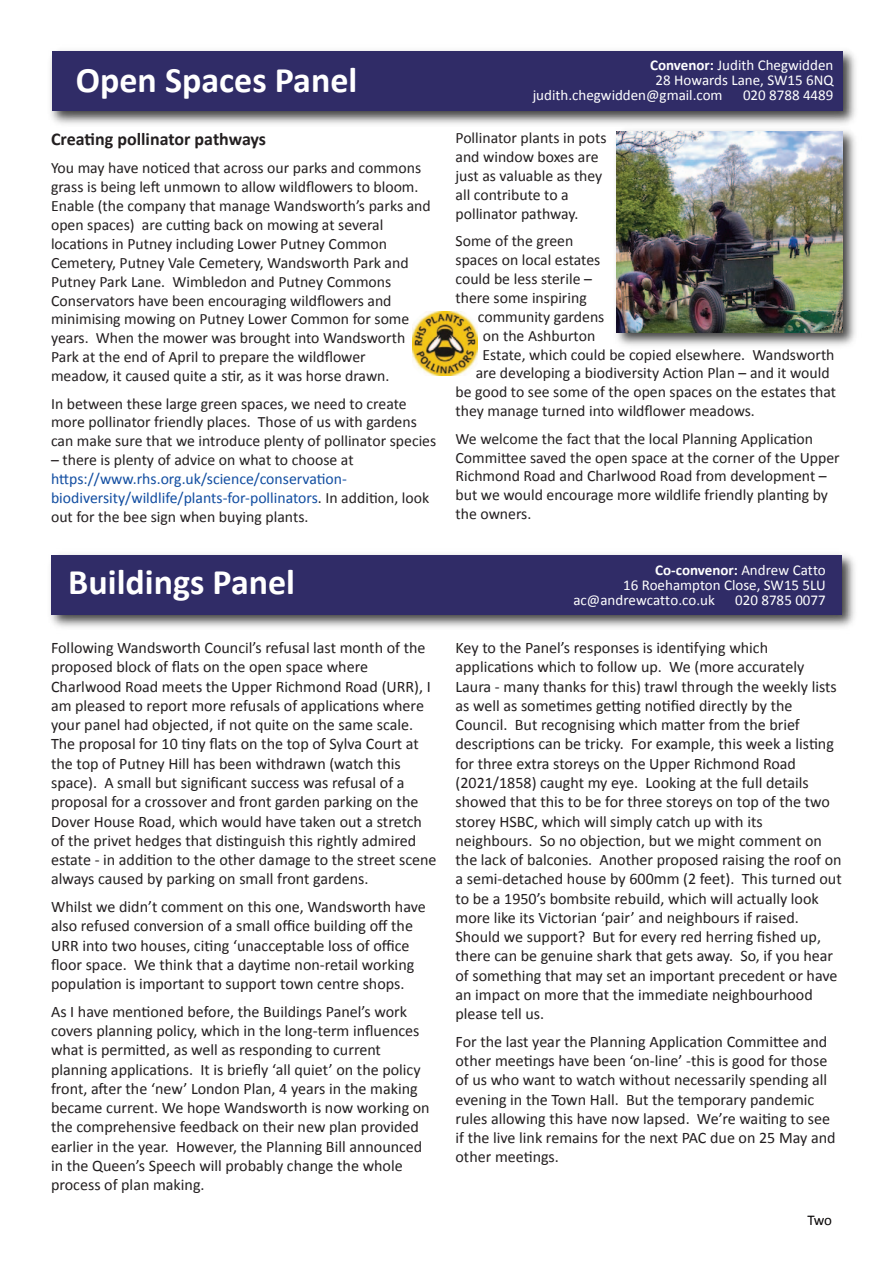
<style>
.page{position:relative;width:893px;height:1263px;background:#fff}
.page>*{position:absolute;margin:0;border:0;box-sizing:border-box;transform-origin:0 0}
.t1{font:700 36px "Calibri";color:#fff}
.t2{font:700 18px "Calibri";color:#231f20}
.t3{font:700 16.2px "Calibri";color:#fff}
.t4{font:16.2px "Calibri";color:#fff}
.t5{font:16.05px/19.2px "Calibri";color:#231f20}
.t6{font:15.75px/18.9px "Calibri";color:#231f20}
.t7{font:15.75px/18.9px "Calibri";color:#114da1}
.t8{font:15px/15px "Calibri";color:#fff}
.t9{font:700 15px "Calibri";color:#fff}
.t10{font:14.85px "Calibri";color:#080505}
.s1{color:#231f20}
.s2{font-weight:700}
.s3{font-weight:400}
</style>
<div class="page">
<img style="left:50px;top:50px;width:806px;height:75px">
<div style="left:52px;top:51px;width:791px;height:60px;background:#302c67"></div>
<img style="left:50px;top:554px;width:805px;height:73px">
<div style="left:51px;top:555px;width:791px;height:59px;background:#302c67"></div>
<img style="left:616px;top:130px;width:240px;height:216px">
<img style="left:617px;top:131px;width:226px;height:201px">
<img style="left:413px;top:311px;width:64px;height:65px">
<p class="t1" style="left:76px;top:65px;width:283px">Open Spaces Panel</p>
<p class="t2" style="left:51px;top:131px;width:217px">Creating pollinator pathways</p>
<p class="t6" style="left:51px;top:160px;width:381px">You may have noticed that across our parks and commons grass is being left unmown to allow wildflowers to bloom.<br>Enable (the company that manage Wandsworth’s parks and open spaces) are cutting back on mowing at several locations in Putney including Lower Putney Common Cemetery, Putney Vale Cemetery, Wandsworth Park and Putney Park Lane. Wimbledon and Putney Commons Conservators have been encouraging wildflowers and minimising mowing on Putney Lower Common for some years. When the mower was brought into Wandsworth Park at the end of April to prepare the wildflower<br>meadow, it caused quite a stir, as it was horse drawn.</p>
<p class="t6" style="left:51px;top:395px;width:387px">In between these large green spaces, we need to create more pollinator friendly places. Those of us with gardens can make sure that we introduce plenty of pollinator species</p>
<p class="t7" style="left:51px;top:452px;width:380px"><span class="s1">– there is plenty of advice on what to choose at </span>https://www.rhs.org.uk/science/conservation‐ biodiversity/wildlife/plants‐for‐pollinators<span class="s1">. In addition, look out for the bee sign when buying plants.</span></p>
<p class="t8" style="left:650px;top:58px;width:185px"><span class="s2">Convenor:</span> Judith Chegwidden</p>
<p class="t8" style="left:533px;top:73px;width:302px;text-indent:123px">28 Howards Lane, SW15 6NQ judith.chegwidden@gmail.com</p>
<p class="t3" style="left:642px;top:60px;width:186px">Co-convenor: <span class="s3">Andrew Catto</span></p>
<p class="t4" style="left:728px;top:78px;width:99px">020 8785 0077</p>
<p class="t8" style="left:743px;top:88px;width:92px">020 8788 4489</p>
<p class="t6" style="left:455px;top:130px;width:153px">Pollinator plants in pots and window boxes are just as valuable as they all contribute to a pollinator pathway.</p>
<p class="t6" style="left:455px;top:233px;width:119px">Some of the green</p>
<p class="t6" style="left:455px;top:252px;width:146px">spaces on local estates</p>
<p class="t6" style="left:455px;top:271px;width:138px">could be less sterile –</p>
<p class="t6" style="left:455px;top:289px;width:133px">there some inspiring</p>
<p class="t6" style="left:478px;top:308px;width:128px">community gardens</p>
<p class="t6" style="left:483px;top:327px;width:114px">on the Ashburton</p>
<p class="t6" style="left:483px;top:346px;width:353px">Estate, which could be copied elsewhere. Wandsworth</p>
<p class="t6" style="left:476px;top:365px;width:355px">are developing a biodiversity Action Plan – and it would</p>
<p class="t6" style="left:455px;top:384px;width:382px">be good to see some of the open spaces on the estates that</p>
<p class="t6" style="left:455px;top:403px;width:301px">they manage turned into wildflower meadows.</p>
<p class="t6" style="left:455px;top:430px;width:386px">We welcome the fact that the local Planning Application Committee saved the open space at the corner of the Upper Richmond Road and Charlwood Road from development – but we would encourage more wildlife friendly planting by the owners.</p>
<p class="t1" style="left:68px;top:567px;width:228px">Buildings Panel</p>
<p class="t9" style="left:655px;top:564px;width:172px">Co-convenor: <span class="s3">Andrew Catto</span></p>
<p class="t8" style="left:623px;top:579px;width:204px">16 Roehampton Close, SW15 5LU</p>
<p class="t8" style="left:573px;top:594px;width:143px">ac@andrewcatto.co.uk</p>
<p class="t8" style="left:735px;top:594px;width:92px">020 8785 0077</p>
<p class="t5" style="left:51px;top:639px;width:387px">Following Wandsworth Council’s refusal last month of the proposed block of flats on the open space where Charlwood Road meets the Upper Richmond Road (URR), I am pleased to report more refusals of applications where your panel had objected, if not quite on the same scale.<br>The proposal for 10 tiny flats on the top of Sylva Court at the top of Putney Hill has been withdrawn (watch this space). A small but significant success was refusal of a proposal for a crossover and front garden parking on the Dover House Road, which would have taken out a stretch of the privet hedges that distinguish this rightly admired estate ‐ in addition to the other damage to the street scene always caused by parking on small front gardens.</p>
<p class="t5" style="left:51px;top:898px;width:376px">Whilst we didn’t comment on this one, Wandsworth have also refused conversion of a small office building off the URR into two houses, citing ‘unacceptable loss of office floor space. We think that a daytime non‐retail working population is important to support town centre shops.</p>
<p class="t5" style="left:51px;top:1003px;width:380px">As I have mentioned before, the Buildings Panel’s work covers planning policy, which in the long‐term influences what is permitted, as well as responding to current planning applications. It is briefly ‘all quiet’ on the policy front, after the ‘new’ London Plan, 4 years in the making became current. We hope Wandsworth is now working on the comprehensive feedback on their new plan provided earlier in the year. However, the Planning Bill announced in the Queen’s Speech will probably change the whole process of plan making.</p>
<p class="t5" style="left:455px;top:639px;width:388px">Key to the Panel’s responses is identifying which applications which to follow up. We (more accurately Laura ‐ many thanks for this) trawl through the weekly lists as well as sometimes getting notified directly by the Council. But recognising which matter from the brief descriptions can be tricky. For example, this week a listing for three extra storeys on the Upper Richmond Road (2021/1858) caught my eye. Looking at the full details showed that this to be for three storeys on top of the two storey HSBC, which will simply catch up with its neighbours. So no objection, but we might comment on the lack of balconies. Another proposed raising the roof on a semi‐detached house by 600mm (2 feet). This turned out to be a 1950’s bombsite rebuild, which will actually look more like its Victorian ‘pair’ and neighbours if raised.<br>Should we support? But for every red herring fished up, there can be genuine shark that gets away. So, if you hear of something that may set an important precedent or have an impact on more that the immediate neighbourhood please tell us.</p>
<p class="t5" style="left:455px;top:1033px;width:382px">For the last year the Planning Application Committee and other meetings have been ‘on‐line’ ‐this is good for those of us who want to watch without necessarily spending all evening in the Town Hall. But the temporary pandemic rules allowing this have now lapsed. We’re waiting to see if the live link remains for the next PAC due on 25 May and other meetings.</p>
<p class="t10" style="left:807px;top:1214px;width:26px">Two</p>
</div>
